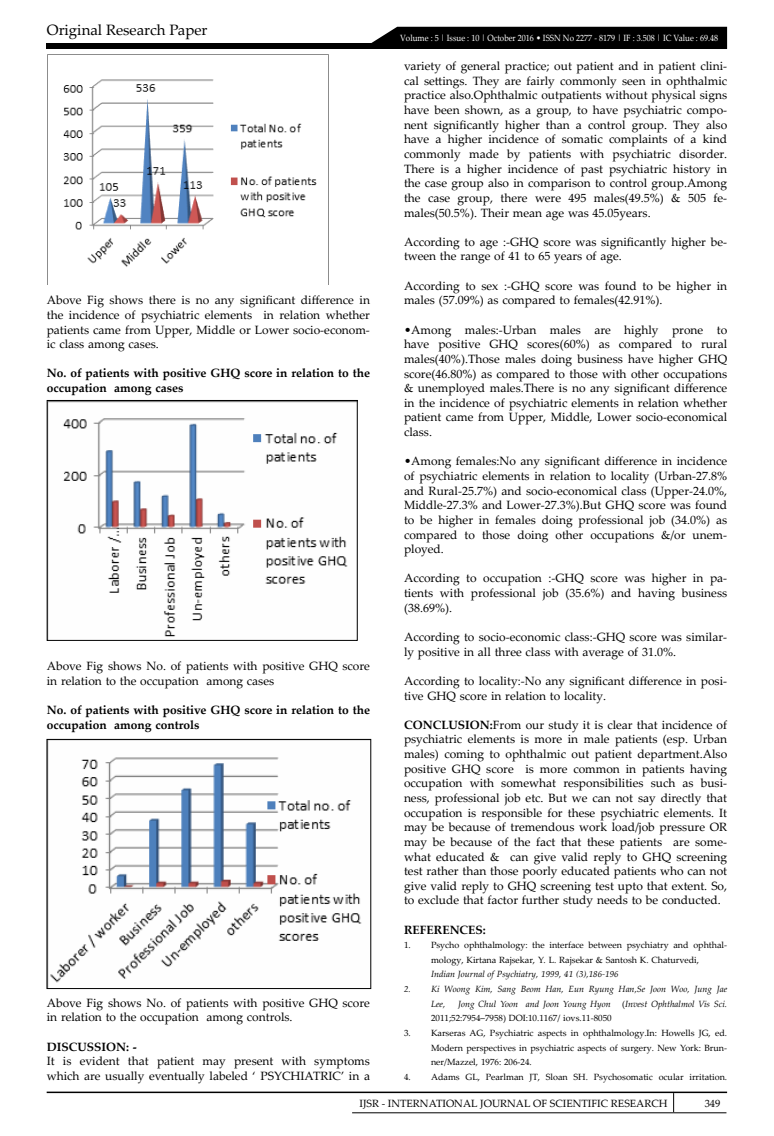
<style>
.page{position:relative;width:774px;height:1136px;background:#fff}
.page>*{position:absolute;margin:0;border:0;box-sizing:border-box;transform-origin:0 0}
.t1{font:15px "Palatino Linotype";color:#000}
.t2{font:12px/14.7px "Palatino Linotype";color:#000}
.t3{font:700 12px/14.7px "Palatino Linotype";color:#000}
.t4{font:10.5px "Palatino Linotype";color:#000}
.t5{font:9px/14.7px "Palatino Linotype";color:#000;text-align:center}
.t6{font:italic 9px/14.7px "Palatino Linotype";color:#000}
.t7{font:9px "Palatino Linotype";color:#fff;scale:.9 1}
.s1{font-weight:700}
.s2{font-style:normal}
</style>
<div class="page">
<hr style="left:47px;top:1091px;width:680px;height:1px;background:#000">
<svg style="left:673px;top:1092px;width:1px;height:20px"></svg>
<hr style="left:352px;top:1112px;width:322px;height:1px;background:#000">
<hr style="left:674px;top:1112px;width:52px;height:1px;background:#000">
<div style="left:47px;top:43px;width:667px;height:6px;background:#000"></div>
<div style="left:371px;top:27px;width:356px;height:22px;background:#000"></div>
<img style="left:47px;top:54px;width:281px;height:230px">
<img style="left:49px;top:402px;width:307px;height:235px">
<div style="left:47px;top:400px;width:311px;height:240px;border:1px solid #000"></div>
<img style="left:50px;top:757px;width:312px;height:226px">
<p class="t1" style="left:47px;top:19px;width:162px">Original Research Paper</p>
<p class="t7" style="left:400px;top:31px;width:355px">Volume : 5 | Issue : 10 | October 2016 • ISSN No 2277 - 8179 | IF : 3.508 | IC Value : 69.48</p>
<p class="t2" style="left:47px;top:292px;width:325px;text-align:justify">Above Fig shows there is no any significant difference in the incidence of psychiatric elements in relation whether patients came from Upper, Middle or Lower socio-econom&shy;ic class among cases.</p>
<p class="t3" style="left:47px;top:365px;width:325px">No. of patients with positive GHQ score in relation to the occupation among cases</p>
<p class="t2" style="left:47px;top:658px;width:325px">Above Fig shows No. of patients with positive GHQ score in relation to the occupation among cases</p>
<p class="t3" style="left:47px;top:702px;width:325px">No. of patients with positive GHQ score in relation to the occupation among controls</p>
<p class="t2" style="left:47px;top:994px;width:325px">Above Fig shows No. of patients with positive GHQ score in relation to the occupation among controls.</p>
<p class="t3" style="left:47px;top:1038px;width:92px">DISCUSSION: -</p>
<p class="t2" style="left:47px;top:1053px;width:325px">It is evident that patient may present with symptoms which are usually eventually labeled ‘ PSYCHIATRIC’ in a</p>
<p class="t2" style="left:404px;top:58px;width:325px;text-align:justify">variety of general practice; out patient and in patient clini&shy;cal settings. They are fairly commonly seen in ophthalmic practice also.Ophthalmic outpatients without physical signs have been shown, as a group, to have psychiatric compo&shy;nent significantly higher than a control group. They also have a higher incidence of somatic complaints of a kind commonly made by patients with psychiatric disorder.<br>There is a higher incidence of past psychiatric history in the case group also in comparison to control group.Among the case group, there were 495 males(49.5%) &amp; 505 fe&shy;males(50.5%). Their mean age was 45.05years.</p>
<p class="t2" style="left:404px;top:234px;width:325px">According to age :-GHQ score was significantly higher be&shy;tween the range of 41 to 65 years of age.</p>
<p class="t2" style="left:404px;top:278px;width:325px">According to sex :-GHQ score was found to be higher in males (57.09%) as compared to females(42.91%).</p>
<p class="t2" style="left:404px;top:322px;width:325px;text-align:justify">•Among males:-Urban males are highly prone to have positive GHQ scores(60%) as compared to rural males(40%).Those males doing business have higher GHQ score(46.80%) as compared to those with other occupations &amp; unemployed males.There is no any significant difference in the incidence of psychiatric elements in relation whether patient came from Upper, Middle, Lower socio-economical class.</p>
<p class="t2" style="left:404px;top:453px;width:325px;text-align:justify">•Among females:No any significant difference in incidence of psychiatric elements in relation to locality (Urban-27.8% and Rural-25.7%) and socio-economical class (Upper-24.0%, Middle-27.3% and Lower-27.3%).But GHQ score was found to be higher in females doing professional job (34.0%) as compared to those doing other occupations &amp;/or unem&shy;ployed.</p>
<p class="t2" style="left:404px;top:570px;width:325px;text-align:justify">According to occupation :-GHQ score was higher in pa&shy;tients with professional job (35.6%) and having business (38.69%).</p>
<p class="t2" style="left:404px;top:629px;width:325px">According to socio-economic class:-GHQ score was similar&shy;ly positive in all three class with average of 31.0%.</p>
<p class="t2" style="left:404px;top:673px;width:325px">According to locality:-No any significant difference in posi&shy;tive GHQ score in relation to locality.</p>
<p class="t2" style="left:404px;top:716px;width:325px;text-align:justify"><span class="s1">CONCLUSION:</span>From our study it is clear that incidence of psychiatric elements is more in male patients (esp. Urban males) coming to ophthalmic out patient department.Also positive GHQ score is more common in patients having occupation with somewhat responsibilities such as busi&shy;ness, professional job etc. But we can not say directly that occupation is responsible for these psychiatric elements. It may be because of tremendous work load/job pressure OR may be because of the fact that these patients are some&shy;what educated &amp; can give valid reply to GHQ screening test rather than those poorly educated patients who can not give valid reply to GHQ screening test upto that extent. So, to exclude that factor further study needs to be conducted.</p>
<p class="t3" style="left:404px;top:921px;width:83px">REFERENCES:</p>
<p class="t5" style="left:404px;top:937px;width:325px">1. Psycho ophthalmology: the interface between psychiatry and ophthal&shy;mology, Kirtana Rajsekar, Y. L. Rajsekar &amp; Santosh K. Chaturvedi,</p>
<p class="t6" style="left:431px;top:966px;width:189px">Indian Journal of Psychiatry, 1999, 41 (3),186-196</p>
<p class="t6" style="left:431px;top:981px;width:298px;text-indent:-27px">2. Ki Woong Kim, Sang Beom Han, Eun Ryung Han,Se Joon Woo, Jung Jae<br>Lee,</p>
<p class="t6" style="left:431px;top:995px;width:298px;text-indent:27px">Jong Chul Yoon and Joon Young Hyon <span class="s2">(</span>Invest Ophthalmol Vis Sci.<br><span class="s2">2011;52:7954–7958) DOI:10.1167/ iovs.11-8050</span></p>
<p class="t5" style="left:431px;top:1025px;width:298px;text-align:justify;text-indent:-27px">3. Karseras AG, Psychiatric aspects in ophthalmology.In: Howells JG, ed.<br>Modern perspectives in psychiatric aspects of surgery. New York: Brun&shy;ner/Mazzel, 1976: 206-24.</p>
<p class="t5" style="left:404px;top:1068px;width:325px">4. Adams GL, Pearlman JT, Sloan SH. Psychosomatic ocular irritation.</p>
<p class="t4" style="left:359px;top:1095px;width:310px">IJSR - INTERNATIONAL JOURNAL OF SCIENTIFIC RESEARCH</p>
<p class="t4" style="left:705px;top:1095px;width:17px">349</p>
</div>
